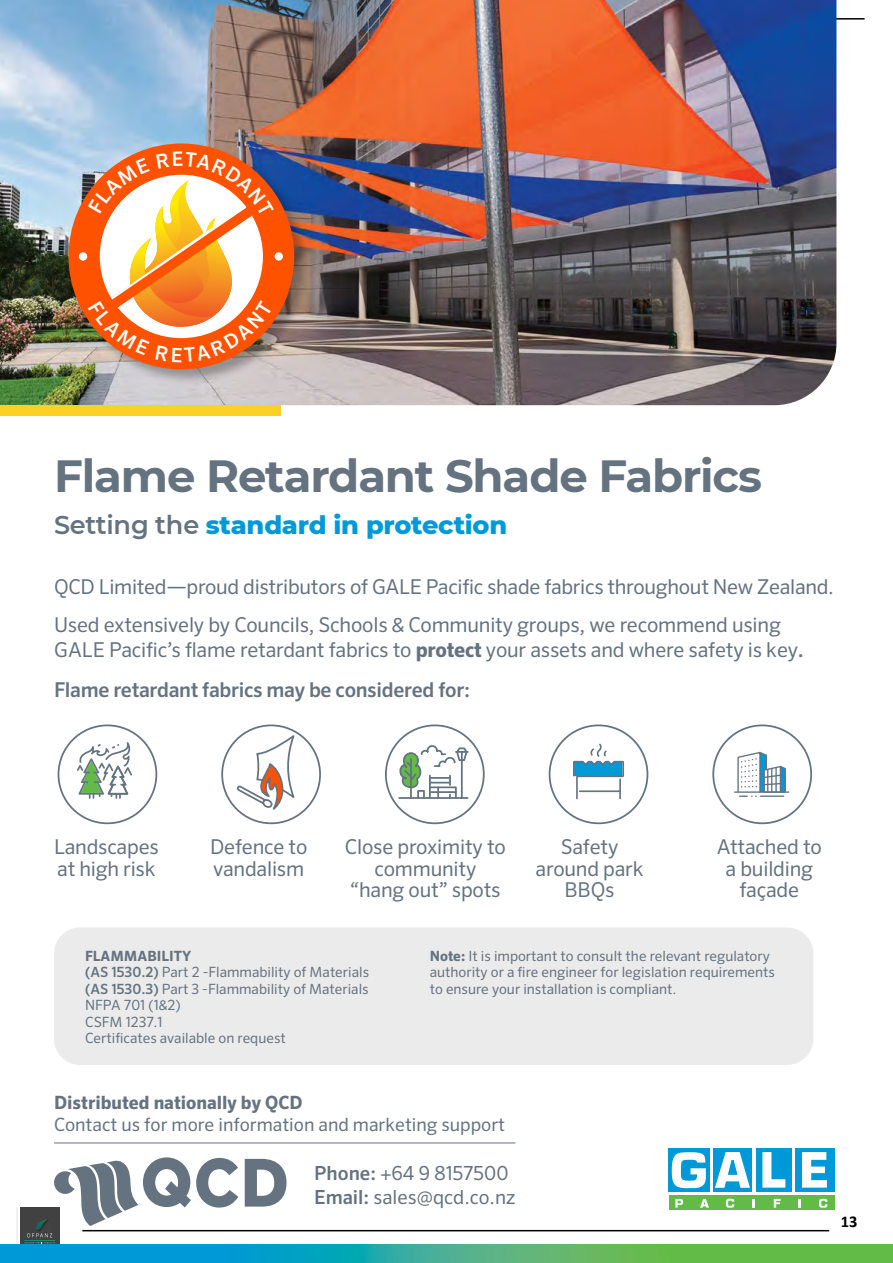
<style>
.page{position:relative;width:893px;height:1263px;background:#fff}
.page>*{position:absolute;margin:0;border:0;box-sizing:border-box;transform-origin:0 0}
.t1{font:700 45px "Montserrat";letter-spacing:-.025em;color:#657380}
.t2{font:800 25.65px "Montserrat";letter-spacing:-.01em;color:#0099d8}
.t3{font:20.55px/21.6px "Sero Pro";letter-spacing:-.01em;color:#657380}
.t4{font:500 20.55px "Sero Pro";letter-spacing:-.015em;color:#657380}
.t5{font:19.5px/24.5px "Sero Pro";color:#657380}
.t6{font:18.3px "Sero Pro";color:#657380}
.t7{font:700 18.3px "Sero Pro";color:#657380}
.t8{font:700 16.5px "Calibri";color:#000}
.t9{font:14.1px/16.5px "Sero Pro";color:#657380}
.s1{font-weight:600;color:#657380}
.s2{font-weight:700}
.s3{font-weight:500}
</style>
<div class="page">
<img style="left:16px;top:1207px;width:2px;height:38px">
<div style="left:20px;top:1207px;width:40px;height:42px;background:#424142"></div>
<hr style="left:82px;top:1230px;width:747px;height:1px;background:#000">
<hr style="left:24px;top:18px;width:841px;height:2px;background:#000">
<img style="left:0;top:0;width:836px;height:405px">
<svg style="left:0;top:1245px;width:893px;height:18px;background:#36ac8f"></svg>
<div style="left:0;top:405px;width:280px;height:11px;background:#fad124"></div>
<div style="left:795px;top:1148px;width:39px;height:44px;background:#0099d8"></div>
<div style="left:755px;top:1148px;width:36px;height:44px;background:#0099d8"></div>
<div style="left:713px;top:1148px;width:39px;height:44px;background:#0099d8"></div>
<div style="left:669px;top:1148px;width:41px;height:44px;background:#0099d8"></div>
<div style="left:669px;top:1196px;width:165px;height:14px;background:#62bb46"></div>
<svg style="left:672px;top:1152px;width:34px;height:36px"></svg>
<svg style="left:715px;top:1152px;width:35px;height:36px"></svg>
<svg style="left:762px;top:1152px;width:23px;height:35px"></svg>
<svg style="left:802px;top:1152px;width:25px;height:35px"></svg>
<svg style="left:700px;top:1199px;width:9px;height:8px"></svg>
<svg style="left:753px;top:1199px;width:2px;height:8px"></svg>
<svg style="left:774px;top:1199px;width:6px;height:8px"></svg>
<svg style="left:798px;top:1199px;width:3px;height:8px"></svg>
<svg style="left:726px;top:1199px;width:8px;height:9px"></svg>
<svg style="left:819px;top:1199px;width:8px;height:9px"></svg>
<svg style="left:675px;top:1199px;width:8px;height:8px"></svg>
<div style="left:68px;top:143px;width:243px;height:243px;background:#000;opacity:.3"></div>
<div style="left:69px;top:143px;width:225px;height:226px;background:#ff5200;border-radius:50%"></div>
<div style="left:79px;top:252px;width:8px;height:9px;background:#fff;border-radius:50%"></div>
<div style="left:275px;top:252px;width:8px;height:9px;background:#fff;border-radius:50%"></div>
<div style="left:712px;top:724px;width:100px;height:100px;border:2px solid #647380;border-radius:50%"></div>
<hr style="left:735px;top:791px;width:54px;height:2px;background:#647380">
<svg style="left:737px;top:751px;width:50px;height:46px"></svg>
<hr style="left:775px;top:767px;width:2px;height:25px;background:#647380">
<div style="left:549px;top:724px;width:99px;height:100px;border:2px solid #647380;border-radius:50%"></div>
<svg style="left:573px;top:744px;width:51px;height:55px"></svg>
<div style="left:58px;top:724px;width:99px;height:100px;border:2px solid #647380;border-radius:50%"></div>
<svg style="left:77px;top:742px;width:55px;height:57px"></svg>
<div style="left:385px;top:724px;width:100px;height:100px;border:2px solid #647380;border-radius:50%"></div>
<hr style="left:399px;top:797px;width:69px;height:2px;background:#647380">
<div style="left:417px;top:790px;width:8px;height:9px;border:2px solid #647380"></div>
<svg style="left:399px;top:745px;width:70px;height:53px"></svg>
<div style="left:221px;top:724px;width:100px;height:100px;border:2px solid #647380;border-radius:50%"></div>
<svg style="left:235px;top:734px;width:62px;height:85px"></svg>
<div style="left:54px;top:927px;width:759px;height:138px;background:#ebebec;border-radius:26px"></div>
<svg style="left:245px;top:1159px;width:42px;height:47px"></svg>
<svg style="left:23px;top:1157px;width:215px;height:89px"></svg>
<hr style="left:54px;top:1143px;width:461px;height:1px;background:#657380">
<svg style="left:88px;top:152px;width:186px;height:210px"></svg>
<h1 class="t1" style="left:54px;top:444px;width:709px">Flame Retardant Shade Fabrics</h1>
<p class="t2" style="left:54px;top:506px;width:455px"><span class="s1">Setting the</span> standard in protection</p>
<p class="t3" style="left:54px;top:576px;width:781px">QCD Limited—proud distributors of GALE Pacific shade fabrics throughout New Zealand.</p>
<p class="t3" style="left:54px;top:611px;width:751px;line-height:26px">Used extensively by Councils, Schools &amp; Community groups, we recommend using<br>GALE Pacific’s flame retardant fabrics to <span class="s2">protect</span> your assets and where safety is key<span class="s3">.</span></p>
<p class="t4" style="left:54px;top:678px;width:417px">Flame retardant fabrics may be considered for:</p>
<p class="t3" style="left:345px;top:836px;width:162px;text-align:center">Close proximity to community “hang out” spots</p>
<p class="t3" style="left:535px;top:836px;width:110px;text-align:center">Safety around park<br>BBQs</p>
<p class="t3" style="left:54px;top:836px;width:106px">Landscapes at high risk</p>
<p class="t3" style="left:210px;top:836px;width:99px">Defence to vandalism</p>
<p class="t3" style="left:717px;top:836px;width:107px;text-align:center">Attached to a building façade</p>
<p class="t9" style="left:85px;top:947px;width:285px"><span class="s2">FLAMMABILITY<br></span><span class="s3">(AS 1530.2)</span> Part 2 -Flammability of Materials <span class="s3">(AS 1530.3)</span> Part 3 -Flammability of Materials<br>NFPA 701 (1&amp;2)<br>CSFM 1237.1<br>Certificates available on request</p>
<p class="t7" style="left:54px;top:1091px;width:250px">Distributed nationally by QCD</p>
<p class="t9" style="left:430px;top:947px;width:347px"><span class="s2">Note:</span> It is important to consult the relevant regulatory authority or a fire engineer for legislation requirements to ensure your installation is compliant.</p>
<p class="t6" style="left:54px;top:1113px;width:453px">Contact us for more information and marketing support</p>
<p class="t5" style="left:314px;top:1160px;width:203px"><span class="s3">Phone:</span> +64 9 8157500<br><span class="s3">Email:</span> sales@qcd.co.nz</p>
<p class="t8" style="left:841px;top:1209px;width:18px">13</p>
</div>
